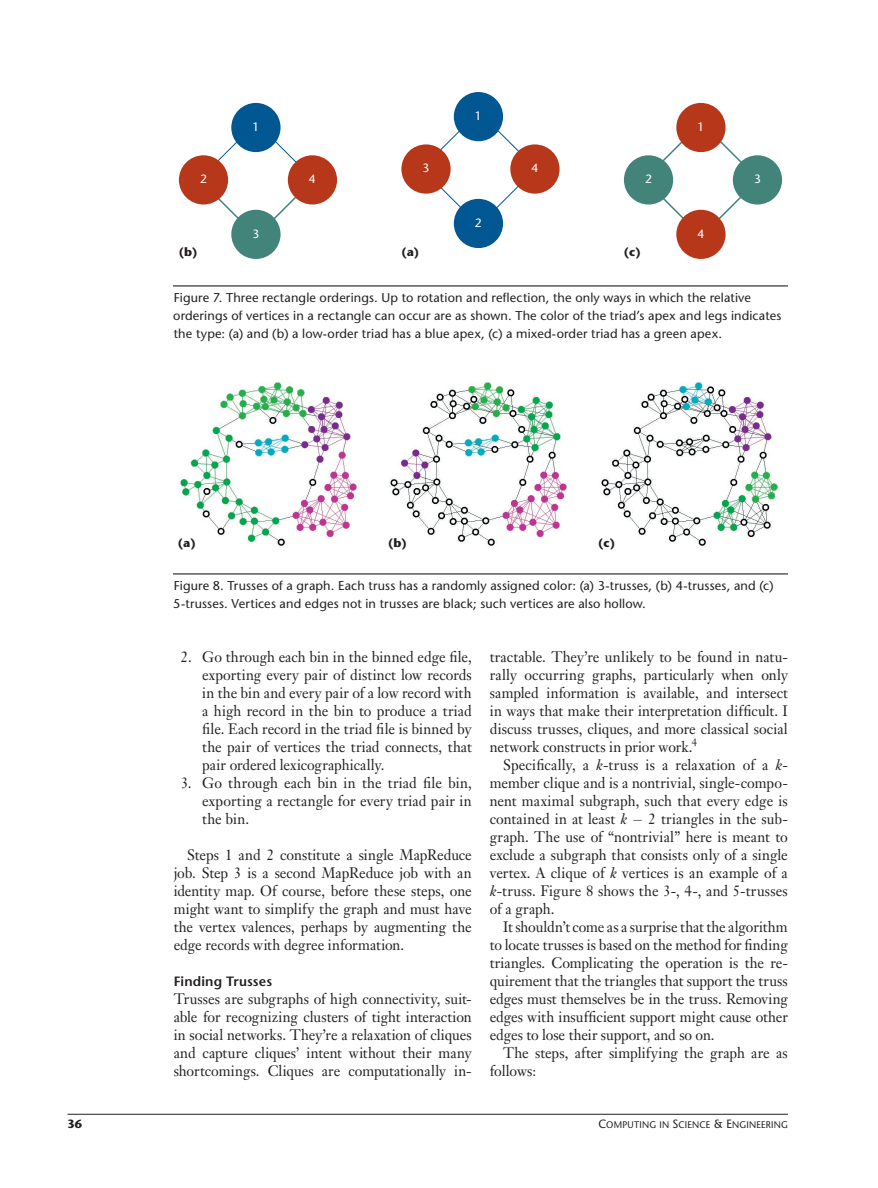
<style>
.page{position:relative;width:878px;height:1188px;background:#fff}
.page>*{position:absolute;margin:0;border:0;box-sizing:border-box;transform-origin:0 0}
.t1{font:15px/18px "Janson Text LT Std";color:#231f20;text-align:justify;scale:.95 1}
.t2{font:600 13.5px "Stone Sans Std";letter-spacing:.01em;color:#231f20}
.t3{font:500 12.75px/18px "Stone Sans Std";letter-spacing:.01em;color:#231f20}
.t4{font:700 12px "Stone Sans Std";color:#231f20}
.t5{font:500 12px "Stone Sans Std";color:#fff}
.t6{font:700 12px "Stone Sans Std";color:#231f20;scale:.95 1}
.t7{font:9.6px "Stone Sans Std Medium SC800";letter-spacing:.025em;color:#231f20;scale:.95 1}
.s1{font-style:italic}
.s2{font-size:12px}
</style>
<div class="page">
<hr style="left:68px;top:1114px;width:720px;height:1px;background:#231f20">
<svg style="left:430px;top:111px;width:88px;height:115px"></svg>
<div style="left:454px;top:92px;width:49px;height:49px;background:#015791;border-radius:50%"></div>
<div style="left:401px;top:144px;width:49px;height:50px;background:#b7371b;border-radius:50%"></div>
<div style="left:510px;top:144px;width:49px;height:50px;background:#b7371b;border-radius:50%"></div>
<div style="left:454px;top:199px;width:49px;height:49px;background:#015791;border-radius:50%"></div>
<svg style="left:643px;top:120px;width:98px;height:119px"></svg>
<div style="left:676px;top:103px;width:49px;height:49px;background:#b7371b;border-radius:50%"></div>
<div style="left:624px;top:155px;width:49px;height:50px;background:#42847a;border-radius:50%"></div>
<div style="left:732px;top:155px;width:50px;height:50px;background:#42847a;border-radius:50%"></div>
<div style="left:676px;top:210px;width:49px;height:49px;background:#b7371b;border-radius:50%"></div>
<svg style="left:198px;top:121px;width:110px;height:118px"></svg>
<div style="left:231px;top:103px;width:49px;height:49px;background:#015791;border-radius:50%"></div>
<div style="left:231px;top:210px;width:49px;height:49px;background:#42847a;border-radius:50%"></div>
<div style="left:179px;top:155px;width:49px;height:50px;background:#b7371b;border-radius:50%"></div>
<div style="left:288px;top:155px;width:49px;height:50px;background:#b7371b;border-radius:50%"></div>
<hr style="left:173px;top:285px;width:614px;height:1px;background:#231f20">
<img style="left:180px;top:382px;width:177px;height:165px">
<img style="left:390px;top:382px;width:177px;height:165px">
<img style="left:601px;top:382px;width:177px;height:165px">
<hr style="left:173px;top:573px;width:614px;height:1px;background:#231f20">
<p class="t5" style="left:475px;top:109px;width:8px">1</p>
<p class="t5" style="left:252px;top:120px;width:8px">1</p>
<p class="t5" style="left:697px;top:120px;width:8px">1</p>
<p class="t5" style="left:422px;top:161px;width:8px">3</p>
<p class="t5" style="left:531px;top:161px;width:8px">4</p>
<p class="t5" style="left:200px;top:172px;width:8px">2</p>
<p class="t5" style="left:309px;top:172px;width:8px">4</p>
<p class="t5" style="left:645px;top:172px;width:8px">2</p>
<p class="t5" style="left:754px;top:172px;width:8px">3</p>
<p class="t5" style="left:475px;top:216px;width:8px">2</p>
<p class="t5" style="left:252px;top:227px;width:8px">3</p>
<p class="t5" style="left:697px;top:227px;width:8px">4</p>
<p class="t4" style="left:179px;top:245px;width:20px">(b)</p>
<p class="t4" style="left:401px;top:245px;width:19px">(a)</p>
<p class="t4" style="left:624px;top:245px;width:18px">(c)</p>
<p class="t3" style="left:173px;top:288px;width:609px">Figure 7. Three rectangle orderings. Up to rotation and reflection, the only ways in which the relative orderings of vertices in a rectangle can occur are as shown. The color of the triad’s apex and legs indicates the type: (a) and (b) a low-order triad has a blue apex, (c) a mixed-order triad has a green apex.</p>
<p class="t4" style="left:178px;top:536px;width:19px">(a)</p>
<p class="t4" style="left:388px;top:536px;width:20px">(b)</p>
<p class="t4" style="left:598px;top:536px;width:18px">(c)</p>
<p class="t3" style="left:173px;top:576px;width:601px">Figure 8. Trusses of a graph. Each truss has a randomly assigned color: (a) 3-trusses, (b) 4-trusses, and (c)<br>5-trusses. Vertices and edges not in trusses are black; such vertices are also hollow.</p>
<p class="t1" style="left:202px;top:647px;width:285px;text-indent:-21px">2. Go through each bin in the binned edge file, exporting every pair of distinct low records in the bin and every pair of a low record with a high record in the bin to produce a triad file. Each record in the triad file is binned by the pair of vertices the triad connects, that pair ordered lexicographically.</p>
<p class="t1" style="left:202px;top:773px;width:285px;text-indent:-21px">3. Go through each bin in the triad file bin, exporting a rectangle for every triad pair in the bin.</p>
<p class="t1" style="left:174px;top:845px;width:315px;text-indent:13px">Steps 1 and 2 constitute a single MapReduce job. Step 3 is a second MapReduce job with an identity map. Of course, before these steps, one might want to simplify the graph and must have the vertex valences, perhaps by augmenting the edge records with degree information.</p>
<p class="t2" style="left:174px;top:973px;width:100px">Finding Trusses</p>
<p class="t1" style="left:174px;top:989px;width:315px">Trusses are subgraphs of high connectivity, suit&shy;able for recognizing clusters of tight interaction in social networks. They’re a relaxation of cliques and capture cliques’ intent without their many shortcomings. Cliques are computationally in-</p>
<p class="t1" style="left:490px;top:647px;width:315px">tractable. They’re unlikely to be found in natu&shy;rally occurring graphs, particularly when only sampled information is available, and intersect in ways that make their interpretation difficult. I discuss trusses, cliques, and more classical social network constructs in prior work.<sup>4</sup></p>
<p class="t1" style="left:490px;top:755px;width:315px;text-indent:14px">Specifically, a <span class="s1">k</span>-truss is a relaxation of a <span class="s1">k&shy;</span>member clique and is a nontrivial, single-compo&shy;nent maximal subgraph, such that every edge is contained in at least <span class="s1">k</span></p>
<p class="t1" style="left:489px;top:809px;width:315px;text-indent:159px">2 triangles in the sub&shy;graph. The use of “nontrivial” here is meant to exclude a subgraph that consists only of a single vertex. A clique of <span class="s1">k</span> vertices is an example of a <span class="s1">k</span>-truss. Figure 8 shows the 3-, 4-, and 5-trusses of a graph.</p>
<p class="t1" style="left:489px;top:917px;width:315px;text-indent:13px">It shouldn’t come as a surprise that the algorithm to locate trusses is based on the method for finding triangles. Complicating the operation is the re&shy;quirement that the triangles that support the truss edges must themselves be in the truss. Removing edges with insufficient support might cause other edges to lose their support, and so on.</p>
<p class="t1" style="left:489px;top:1043px;width:315px;text-indent:13px">The steps, after simplifying the graph are as follows:</p>
<p class="t6" style="left:68px;top:1117px;width:17px">36</p>
<p class="t7" style="left:598px;top:1119px;width:201px"><span class="s2">C</span>OMPUTING IN <span class="s2">S</span>CIENCE <span class="s2">&amp; E</span>NGINEERING</p>
</div>
